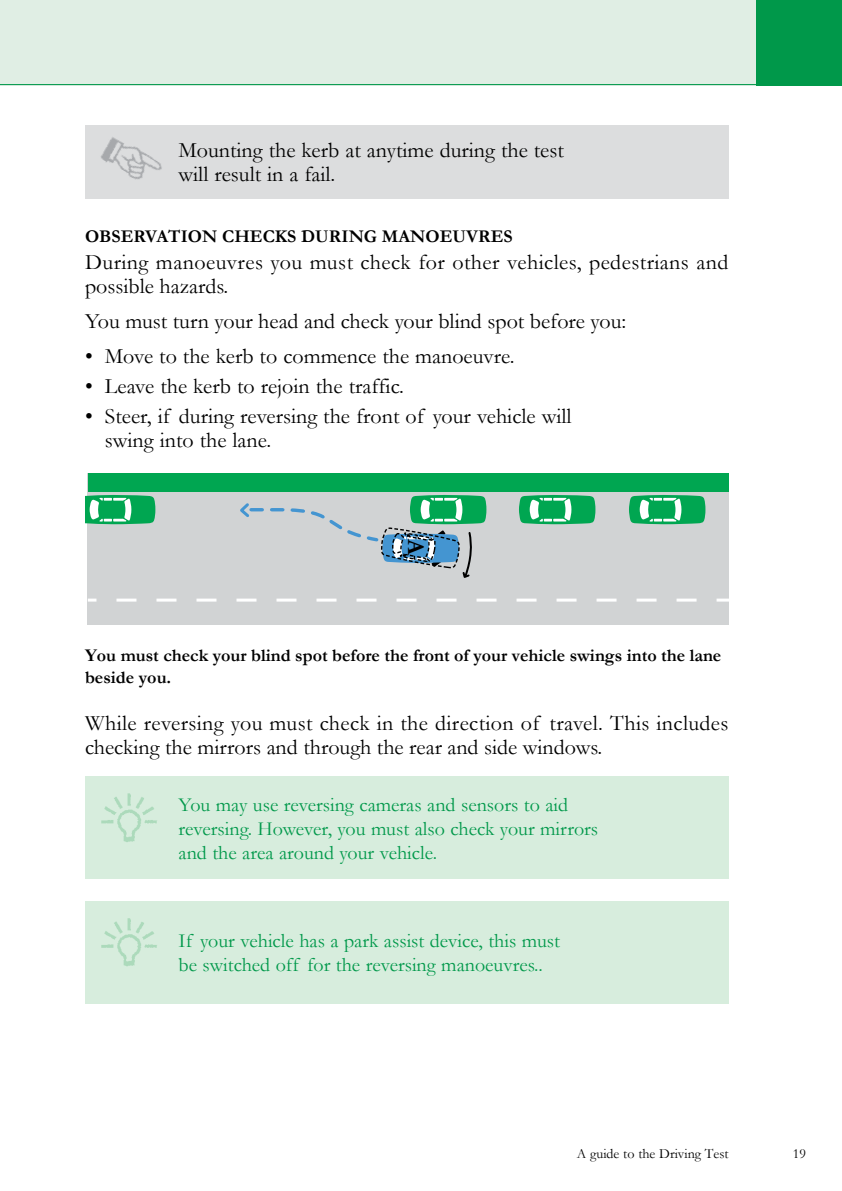
<style>
.page{position:relative;width:842px;height:1191px;background:#fff}
.page>*{position:absolute;margin:0;border:0;box-sizing:border-box;transform-origin:0 0}
.t1{font:700 24px "Garamond";color:#000}
.t2{font:22px/24px "Garamond";color:#000}
.t3{font:22px/24px "Garamond";letter-spacing:.02em;color:#000}
.t4{font:20px/24px "Garamond";color:#00984a}
.t5{font:700 18px/22px "Garamond";color:#000}
.t6{font:14px "Garamond";color:#000}
</style>
<div class="page">
<div style="left:0;top:0;width:842px;height:85px;background:#e0eee4"></div>
<div style="left:757px;top:0;width:85px;height:85px;background:#00984a"></div>
<hr style="left:0;top:84px;width:842px;height:1px;background:#00984a">
<div style="left:85px;top:125px;width:94px;height:74px;background:#dcddde"></div>
<img style="left:101px;top:137px;width:61px;height:43px">
<div style="left:179px;top:125px;width:550px;height:74px;background:#dcddde"></div>
<div style="left:88px;top:473px;width:641px;height:152px;background:#d1d3d4"></div>
<div style="left:88px;top:473px;width:641px;height:18px;background:#00a651"></div>
<svg style="left:88px;top:598px;width:641px;height:3px"></svg>
<svg style="left:519px;top:495px;width:76px;height:29px;background:#35b775"></svg>
<svg style="left:629px;top:495px;width:76px;height:29px;background:#35b775"></svg>
<svg style="left:85px;top:495px;width:70px;height:29px;background:#36b876"></svg>
<svg style="left:240px;top:495px;width:246px;height:83px"></svg>
<div style="left:85px;top:777px;width:94px;height:102px;background:#d7eddd"></div>
<img style="left:101px;top:793px;width:56px;height:49px">
<div style="left:179px;top:777px;width:550px;height:102px;background:#d7eddd"></div>
<div style="left:85px;top:901px;width:94px;height:102px;background:#d7eddd"></div>
<img style="left:101px;top:918px;width:56px;height:49px">
<div style="left:179px;top:901px;width:550px;height:102px;background:#d7eddd"></div>
<p class="t2" style="left:179px;top:138px;width:387px">Mounting the kerb at anytime during the test will result in a fail.</p>
<p class="t5" style="left:85px;top:225px;width:429px">OBSERVATION CHECKS DURING MANOEUVRES</p>
<p class="t3" style="left:85px;top:249px;width:645px">During manoeuvres you must check for other vehicles, pedestrians and possible hazards.</p>
<p class="t2" style="left:85px;top:308px;width:543px">You must turn your head and check your blind spot before you:</p>
<p class="t2" style="left:85px;top:344px;width:431px">• Move to the kerb to commence the manoeuvre.</p>
<p class="t2" style="left:85px;top:373px;width:320px">• Leave the kerb to rejoin the traffic.</p>
<p class="t2" style="left:105px;top:403px;width:468px;text-indent:-20px">• Steer, if during reversing the front of your vehicle will swing into the lane.</p>
<p class="t1" style="left:432px;top:539px;width:18px;rotate:90deg">A</p>
<p class="t5" style="left:85px;top:644px;width:638px">You must check your blind spot before the front of your vehicle swings into the lane beside you.</p>
<p class="t2" style="left:85px;top:710px;width:645px">While reversing you must check in the direction of travel. This includes checking the mirrors and through the rear and side windows.</p>
<p class="t4" style="left:179px;top:791px;width:421px">You may use reversing cameras and sensors to aid reversing. However, you must also check your mirrors and the area around your vehicle.</p>
<p class="t4" style="left:179px;top:928px;width:383px">If your vehicle has a park assist device, this must be switched off for the reversing manoeuvres..</p>
<p class="t6" style="left:577px;top:1143px;width:153px">A guide to the Driving Test</p>
<p class="t6" style="left:793px;top:1143px;width:15px">19</p>
</div>
